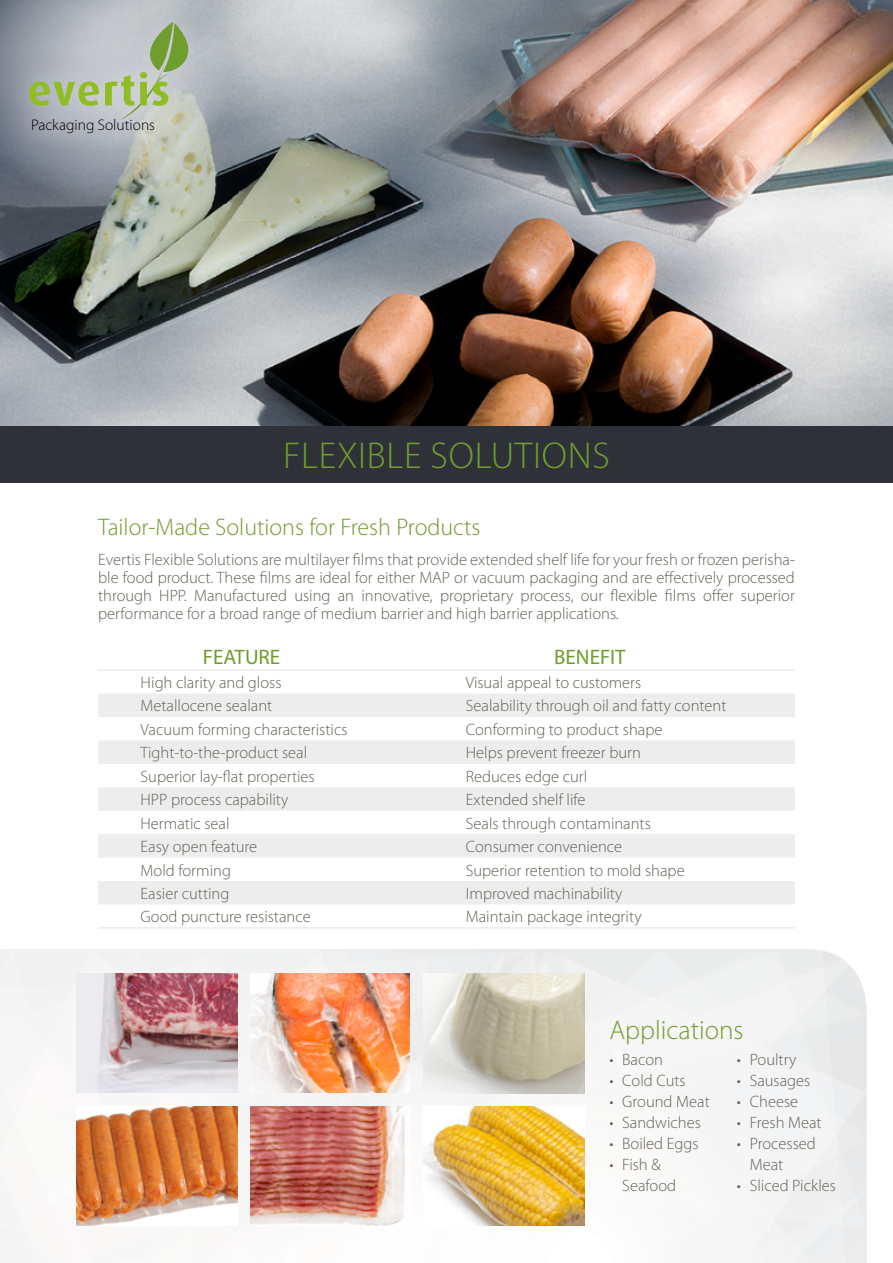
<style>
.page{position:relative;width:893px;height:1263px;background:#fff}
.page>*{position:absolute;margin:0;border:0;box-sizing:border-box;transform-origin:0 0}
.t1{font:300 37.5px "Myriad Pro";letter-spacing:.02em;color:#6f9d2e}
.t2{font:300 27px "Myriad Pro";color:#6f9d2e}
.t3{font:300 24px "Myriad Pro";color:#6f9d2e}
.t4{font:21px "Myriad Pro";color:#6f9d2e}
.t5{font:300 16.5px/18px "Myriad Pro";color:#636256}
.t6{font:300 15.45px "Myriad Pro";color:#000}
</style>
<div class="page">
<img style="left:0;top:0;width:893px;height:426px">
<svg style="left:0;top:0;width:232px;height:202px;background:#8d9495"></svg>
<div style="left:0;top:426px;width:893px;height:57px;background:#2e3238"></div>
<img style="left:0;top:949px;width:867px;height:314px">
<svg style="left:98px;top:694px;width:697px;height:210px;fill:#ededed"></svg>
<hr style="left:98px;top:670px;width:287px;height:1px;background:#e3e3e3">
<hr style="left:385px;top:670px;width:410px;height:1px;background:#e3e3e3">
<hr style="left:98px;top:927px;width:287px;height:1px;background:#e3e3e3">
<hr style="left:385px;top:927px;width:410px;height:1px;background:#e3e3e3">
<div style="left:4px;top:0;width:210px;height:158px;background:#fff;opacity:.22"></div>
<svg style="left:29px;top:22px;width:177px;height:98px;background:#b1bda9"></svg>
<img style="left:424px;top:1106px;width:160px;height:120px">
<img style="left:77px;top:1106px;width:160px;height:120px">
<img style="left:424px;top:973px;width:160px;height:120px">
<img style="left:77px;top:973px;width:160px;height:119px">
<img style="left:250px;top:1106px;width:161px;height:120px">
<img style="left:250px;top:973px;width:159px;height:119px">
<p class="t6" style="left:31px;top:116px;width:125px">Packaging Solutions</p>
<h1 class="t1" style="left:283px;top:435px;width:328px">FLEXIBLE SOLUTIONS</h1>
<h3 class="t3" style="left:98px;top:514px;width:384px">Tailor-Made Solutions for Fresh Products</h3>
<p class="t5" style="left:98px;top:551px;width:698px;text-align:justify">Evertis Flexible Solutions are multilayer films that provide extended shelf life for your fresh or frozen perisha&shy;ble food product. These films are ideal for either MAP or vacuum packaging and are effectively processed through HPP. Manufactured using an innovative, proprietary process, our flexible films offer superior performance for a broad range of medium barrier and high barrier applications.</p>
<p class="t4" style="left:203px;top:644px;width:79px">FEATURE</p>
<p class="t4" style="left:554px;top:644px;width:73px">BENEFIT</p>
<p class="t5" style="left:141px;top:674px;width:142px">High clarity and gloss</p>
<p class="t5" style="left:466px;top:674px;width:177px">Visual appeal to customers</p>
<p class="t5" style="left:141px;top:697px;width:133px">Metallocene sealant</p>
<p class="t5" style="left:466px;top:697px;width:262px">Sealability through oil and fatty content</p>
<p class="t5" style="left:141px;top:721px;width:208px">Vacuum forming characteristics</p>
<p class="t5" style="left:466px;top:721px;width:198px">Conforming to product shape</p>
<p class="t5" style="left:141px;top:744px;width:168px">Tight-to-the-product seal</p>
<p class="t5" style="left:466px;top:744px;width:177px">Helps prevent freezer burn</p>
<p class="t5" style="left:141px;top:767px;width:176px">Superior lay-flat properties</p>
<p class="t5" style="left:466px;top:767px;width:123px">Reduces edge curl</p>
<p class="t5" style="left:141px;top:791px;width:149px">HPP process capability</p>
<p class="t5" style="left:466px;top:791px;width:121px">Extended shelf life</p>
<p class="t5" style="left:141px;top:814px;width:91px">Hermatic seal</p>
<p class="t5" style="left:466px;top:814px;width:187px">Seals through contaminants</p>
<p class="t5" style="left:141px;top:838px;width:118px">Easy open feature</p>
<p class="t5" style="left:466px;top:838px;width:158px">Consumer convenience</p>
<p class="t5" style="left:141px;top:861px;width:92px">Mold forming</p>
<p class="t5" style="left:466px;top:861px;width:220px">Superior retention to mold shape</p>
<p class="t5" style="left:141px;top:885px;width:90px">Easier cutting</p>
<p class="t5" style="left:466px;top:885px;width:158px">Improved machinability</p>
<p class="t5" style="left:141px;top:908px;width:172px">Good puncture resistance</p>
<p class="t5" style="left:466px;top:908px;width:177px">Maintain package integrity</p>
<h2 class="t2" style="left:609px;top:1015px;width:136px">Applications</h2>
<p class="t5" style="left:609px;top:1050px;width:55px">• Bacon</p>
<p class="t5" style="left:609px;top:1071px;width:78px">• Cold Cuts</p>
<p class="t5" style="left:609px;top:1092px;width:102px">• Ground Meat</p>
<p class="t5" style="left:609px;top:1113px;width:93px">• Sandwiches</p>
<p class="t5" style="left:609px;top:1134px;width:91px">• Boiled Eggs</p>
<p class="t5" style="left:622px;top:1154px;width:55px;line-height:21px;text-indent:-13px">• Fish &amp;<br>Seafood</p>
<p class="t5" style="left:737px;top:1050px;width:61px">• Poultry</p>
<p class="t5" style="left:737px;top:1071px;width:75px">• Sausages</p>
<p class="t5" style="left:737px;top:1092px;width:63px">• Cheese</p>
<p class="t5" style="left:737px;top:1113px;width:86px">• Fresh Meat</p>
<p class="t5" style="left:750px;top:1133px;width:68px;line-height:21px;text-indent:-13px">• Processed<br>Meat</p>
<p class="t5" style="left:737px;top:1176px;width:101px">• Sliced Pickles</p>
</div>
